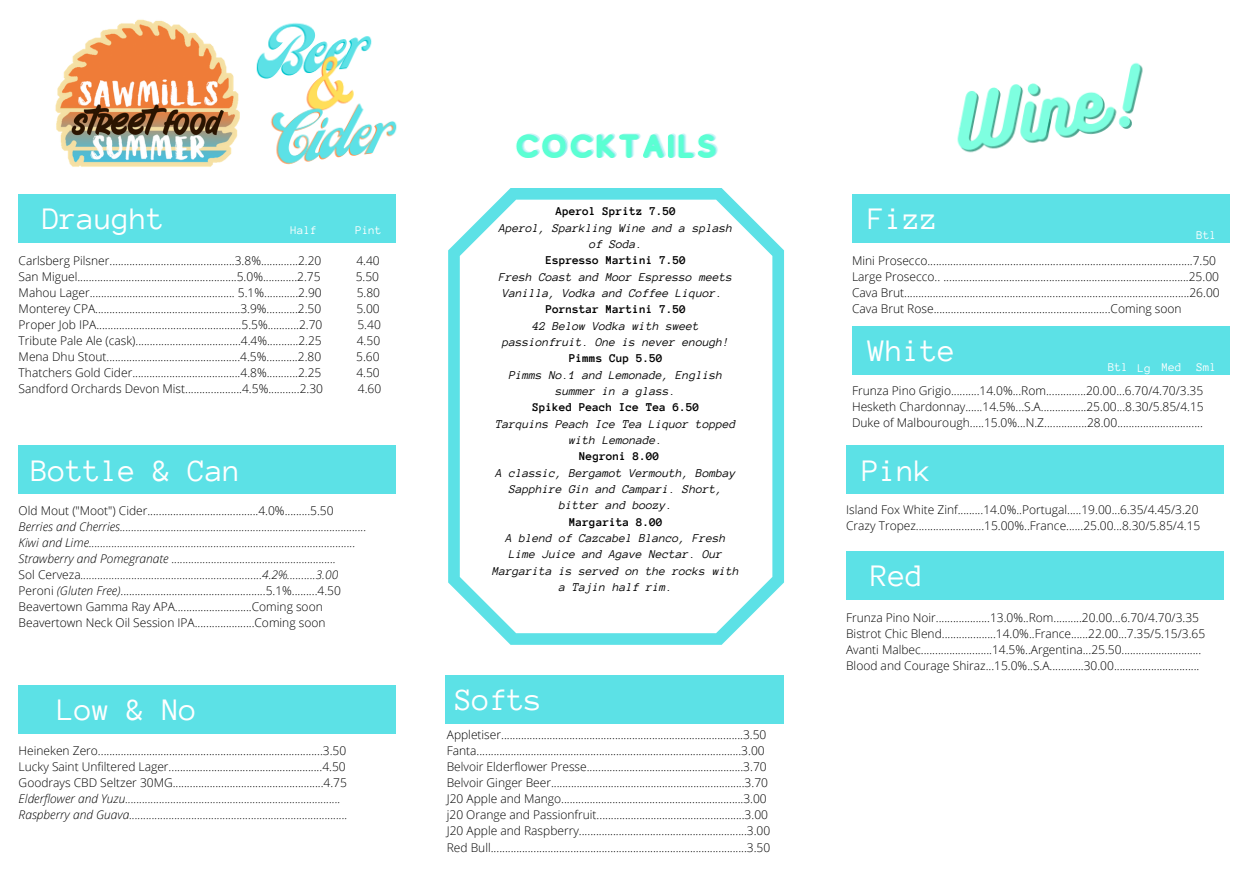
<style>
.page{position:relative;width:1260px;height:891px;background:#fff}
.page>*{position:absolute;margin:0;border:0;box-sizing:border-box;transform-origin:0 0}
.t1{font:32px "Anonymous Pro";color:#fff}
.t2{font:italic 12.4px/16.4px "Anonymous Pro";color:#000;text-align:center}
.t3{font:700 12.4px "Anonymous Pro";color:#000}
.t4{font:300 12px "Open Sans";color:#000}
.t5{font:italic 300 12px "Open Sans";color:#000}
.t6{font:12px "Anonymous Pro";color:#fff}
.s1{font-style:normal}
.s2{font-style:italic}
</style>
<div class="page">
<div style="left:19px;top:195px;width:377px;height:48px;background:#5ce1e6"></div>
<div style="left:19px;top:446px;width:377px;height:48px;background:#5ce1e6"></div>
<div style="left:19px;top:685px;width:377px;height:48px;background:#5ce1e6"></div>
<div style="left:852px;top:195px;width:377px;height:48px;background:#5ce1e6"></div>
<div style="left:852px;top:327px;width:377px;height:48px;background:#5ce1e6"></div>
<div style="left:846px;top:446px;width:377px;height:48px;background:#5ce1e6"></div>
<div style="left:846px;top:551px;width:377px;height:48px;background:#5ce1e6"></div>
<svg style="left:448px;top:188px;width:336px;height:457px"></svg>
<div style="left:445px;top:675px;width:339px;height:48px;background:#5ce1e6"></div>
<img style="left:304px;top:24px;width:68px;height:26px">
<img style="left:304px;top:50px;width:93px;height:112px">
<img style="left:957px;top:62px;width:186px;height:91px">
<img style="left:516px;top:133px;width:202px;height:25px">
<img style="left:55px;top:19px;width:249px;height:148px">
<p class="t1" style="left:42px;top:203px;width:124px">Draught</p>
<p class="t6" style="left:291px;top:224px;width:28px">Half</p>
<p class="t6" style="left:355px;top:224px;width:28px">Pint</p>
<p class="t4" style="left:19px;top:252px;width:304px">Carlsberg Pilsner............................................3.8%.............2.20</p>
<p class="t4" style="left:356px;top:252px;width:25px">4.40</p>
<p class="t4" style="left:19px;top:269px;width:303px">San Miguel........................................................5.0%............2.75</p>
<p class="t4" style="left:356px;top:269px;width:25px">5.50</p>
<p class="t4" style="left:19px;top:285px;width:305px">Mahou Lager................................................... 5.1%............2.90</p>
<p class="t4" style="left:357px;top:285px;width:25px">5.80</p>
<p class="t4" style="left:19px;top:301px;width:304px">Monterey CPA...................................................3.9%...........2.50</p>
<p class="t4" style="left:356px;top:301px;width:25px">5.00</p>
<p class="t4" style="left:19px;top:317px;width:305px">Proper Job IPA...................................................5.5%...........2.70</p>
<p class="t4" style="left:357px;top:317px;width:25px">5.40</p>
<p class="t4" style="left:19px;top:333px;width:305px">Tribute Pale Ale (cask).....................................4.4%...........2.25</p>
<p class="t4" style="left:357px;top:333px;width:25px">4.50</p>
<p class="t4" style="left:19px;top:349px;width:304px">Mena Dhu Stout...............................................4.5%...........2.80</p>
<p class="t4" style="left:356px;top:349px;width:25px">5.60</p>
<p class="t4" style="left:19px;top:365px;width:304px">Thatchers Gold Cider......................................4.8%...........2.25</p>
<p class="t4" style="left:356px;top:365px;width:25px">4.50</p>
<p class="t4" style="left:19px;top:381px;width:306px">Sandford Orchards Devon Mist....................4.5%...........2.30</p>
<p class="t4" style="left:358px;top:381px;width:25px">4.60</p>
<p class="t1" style="left:31px;top:454px;width:211px">Bottle &amp; Can</p>
<p class="t4" style="left:19px;top:502px;width:317px">Old Mout ("Moot") Cider.......................................4.0%.........5.50</p>
<p class="t5" style="left:19px;top:518px;width:349px">Berries and Cherries.......................................................................................</p>
<p class="t5" style="left:19px;top:534px;width:338px">Kiwi and Lime..............................................................................................</p>
<p class="t5" style="left:19px;top:550px;width:319px">Strawberry and Pomegranate ..........................................................</p>
<p class="t5" style="left:19px;top:566px;width:321px"><span class="s1">Sol Cerveza</span>................................................................4.2%..........3.00</p>
<p class="t4" style="left:19px;top:582px;width:324px">Peroni <span class="s2">(Gluten Free)</span>...................................................5.1%.........4.50</p>
<p class="t4" style="left:19px;top:598px;width:306px">Beavertown Gamma Ray APA...........................Coming soon</p>
<p class="t4" style="left:19px;top:614px;width:308px">Beavertown Neck Oil Session IPA.....................Coming soon</p>
<p class="t1" style="left:57px;top:694px;width:141px">Low &amp; No</p>
<p class="t4" style="left:19px;top:743px;width:329px">Heineken Zero...............................................................................3.50</p>
<p class="t4" style="left:19px;top:759px;width:329px">Lucky Saint Unfiltered Lager......................................................4.50</p>
<p class="t4" style="left:19px;top:775px;width:330px">Goodrays CBD Seltzer 30MG.....................................................4.75</p>
<p class="t5" style="left:19px;top:791px;width:324px">Elderflower and Yuzu............................................................................</p>
<p class="t5" style="left:19px;top:807px;width:331px">Raspberry and Guava.............................................................................</p>
<p class="t3" style="left:556px;top:205px;width:122px">Aperol Spritz 7.50</p>
<p class="t2" style="left:499px;top:220px;width:235px">Aperol, Sparkling Wine and a splash of Soda.</p>
<p class="t3" style="left:546px;top:254px;width:142px">Espresso Martini 7.50</p>
<p class="t2" style="left:499px;top:269px;width:235px;text-align:left">Fresh Coast and Moor Espresso meets<br>Vanilla, Vodka and Coffee Liquor.</p>
<p class="t3" style="left:546px;top:303px;width:142px">Pornstar Martini 7.50</p>
<p class="t2" style="left:502px;top:318px;width:228px">42 Below Vodka with sweet passionfruit. One is never enough!</p>
<p class="t3" style="left:569px;top:352px;width:95px">Pimms Cup 5.50</p>
<p class="t2" style="left:509px;top:367px;width:215px">Pimms No.1 and Lemonade, English summer in a glass.</p>
<p class="t3" style="left:533px;top:401px;width:168px">Spiked Peach Ice Tea 6.50</p>
<p class="t2" style="left:496px;top:416px;width:242px">Tarquins Peach Ice Tea Liquor topped with Lemonade.</p>
<p class="t3" style="left:579px;top:450px;width:82px">Negroni 8.00</p>
<p class="t2" style="left:496px;top:465px;width:242px">A classic, Bergamot Vermouth, Bombay<br>Sapphire Gin and Campari. Short, bitter and boozy.</p>
<p class="t3" style="left:569px;top:516px;width:95px">Margarita 8.00</p>
<p class="t2" style="left:492px;top:530px;width:248px">A blend of Cazcabel Blanco, Fresh<br>Lime Juice and Agave Nectar. Our<br>Margarita is served on the rocks with a Tajin half rim.</p>
<p class="t1" style="left:455px;top:684px;width:89px">Softs</p>
<p class="t4" style="left:447px;top:727px;width:321px">Appletiser.....................................................................................3.50</p>
<p class="t4" style="left:447px;top:743px;width:319px">Fanta.............................................................................................3.00</p>
<p class="t4" style="left:447px;top:759px;width:321px">Belvoir Elderflower Presse.......................................................3.70</p>
<p class="t4" style="left:447px;top:775px;width:323px">Belvoir Ginger Beer....................................................................3.70</p>
<p class="t4" style="left:447px;top:791px;width:321px">J20 Apple and Mango................................................................3.00</p>
<p class="t4" style="left:447px;top:807px;width:323px">j20 Orange and Passionfruit....................................................3.00</p>
<p class="t4" style="left:447px;top:823px;width:325px">J20 Apple and Raspberry...........................................................3.00</p>
<p class="t4" style="left:447px;top:839px;width:325px">Red Bull..........................................................................................3.50</p>
<p class="t1" style="left:868px;top:203px;width:71px">Fizz</p>
<p class="t6" style="left:1197px;top:230px;width:21px">Btl</p>
<p class="t4" style="left:852px;top:253px;width:366px">Mini Prosecco.............................................................................................7.50</p>
<p class="t4" style="left:852px;top:269px;width:369px">Large Prosecco.. ......................................................................................25.00</p>
<p class="t4" style="left:852px;top:285px;width:369px">Cava Brut....................................................................................................26.00</p>
<p class="t4" style="left:852px;top:301px;width:331px">Cava Brut Rose..............................................................Coming soon</p>
<p class="t1" style="left:868px;top:335px;width:89px">White</p>
<p class="t6" style="left:1108px;top:362px;width:21px">Btl</p>
<p class="t6" style="left:1138px;top:363px;width:15px">Lg</p>
<p class="t6" style="left:1162px;top:362px;width:21px">Med</p>
<p class="t6" style="left:1197px;top:362px;width:21px">Sml</p>
<p class="t4" style="left:852px;top:382px;width:353px">Frunza Pino Grigio..........14.0%...Rom..............20.00...6.70/4.70/3.35</p>
<p class="t4" style="left:852px;top:398px;width:353px">Hesketh Chardonnay......14.5%...S.A................25.00...8.30/5.85/4.15</p>
<p class="t4" style="left:852px;top:414px;width:352px">Duke of Malbourough.....15.0%...N.Z...............28.00..............................</p>
<p class="t1" style="left:862px;top:454px;width:71px">Pink</p>
<p class="t4" style="left:846px;top:501px;width:354px">Island Fox White Zinf.........14.0%..Portugal.....19.00...6.35/4.45/3.20</p>
<p class="t4" style="left:846px;top:517px;width:356px">Crazy Tropez........................15.00%..France......25.00...8.30/5.85/4.15</p>
<p class="t1" style="left:871px;top:560px;width:54px">Red</p>
<p class="t4" style="left:846px;top:609px;width:354px">Frunza Pino Noir...................13.0%..Rom..........20.00...6.70/4.70/3.35</p>
<p class="t4" style="left:846px;top:625px;width:361px">Bistrot Chic Blend...................14.0%..France......22.00...7.35/5.15/3.65</p>
<p class="t4" style="left:846px;top:641px;width:357px">Avanti Malbec.........................14.5%..Argentina...25.50............................</p>
<p class="t4" style="left:846px;top:657px;width:355px">Blood and Courage Shiraz...15.0%..S.A............30.00..............................</p>
</div>
